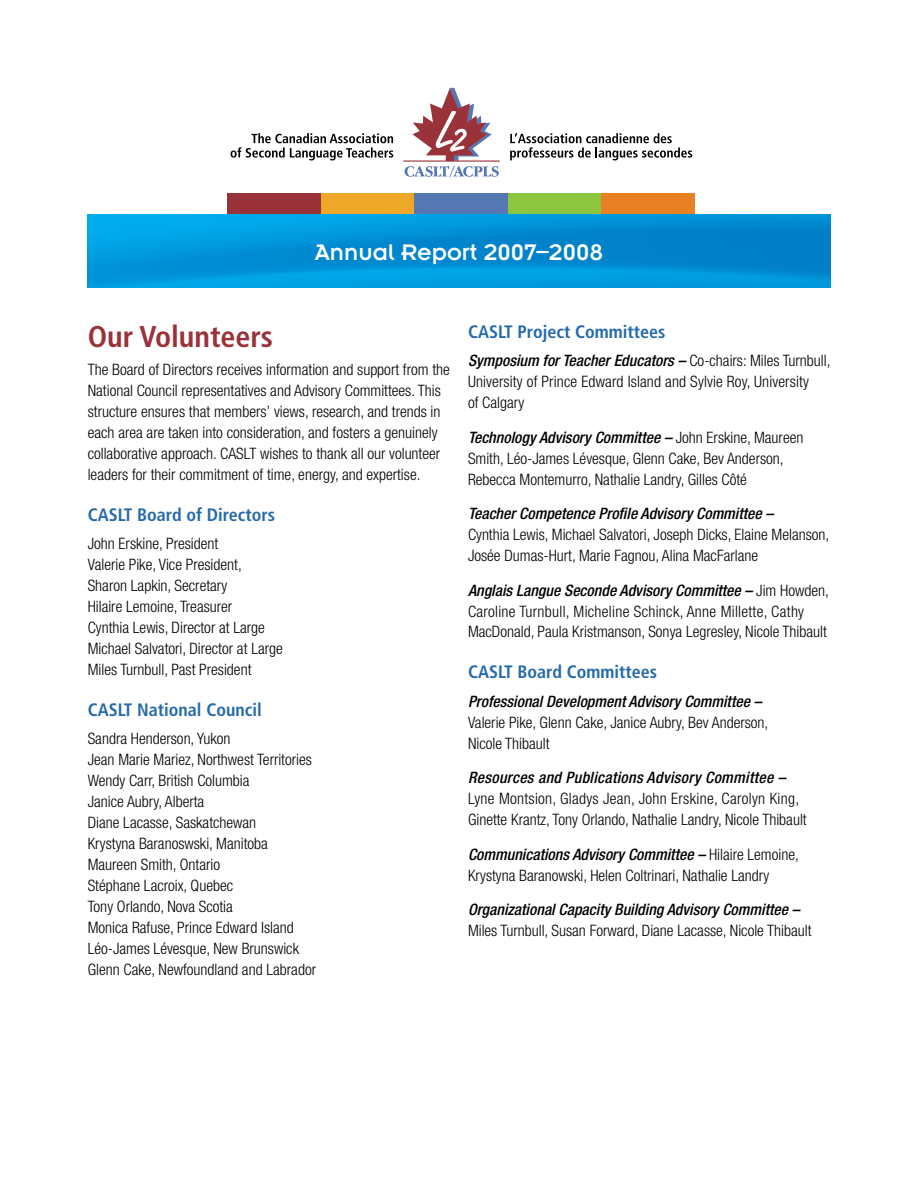
<style>
.page{position:relative;width:918px;height:1188px;background:#fff}
.page>*{position:absolute;margin:0;border:0;box-sizing:border-box;transform-origin:0 0}
.t1{font:700 condensed 30px "Frutiger";color:#9a3239}
.t2{font:24.9px "Insignia";color:#fff}
.t3{font:700 condensed 18px "Frutiger";color:#256aaa}
.t4{font:300 condensed 15.75px/21px "Helvetica Neue";color:#000}
.t5{font:italic 500 condensed 15.75px "Helvetica Neue";color:#000}
.t6{font:italic 500 condensed 15.75px "Helvetica Neue";letter-spacing:.02em;color:#000}
.s1{font-weight:500;font-style:italic}
</style>
<div class="page">
<div style="left:228px;top:194px;width:93px;height:25px;background:#9a3239"></div>
<div style="left:321px;top:194px;width:93px;height:25px;background:#eea829"></div>
<div style="left:414px;top:194px;width:94px;height:25px;background:#5578b3"></div>
<div style="left:508px;top:194px;width:93px;height:25px;background:#8cc63f"></div>
<div style="left:601px;top:194px;width:94px;height:25px;background:#e98024"></div>
<img style="left:88px;top:214px;width:742px;height:74px">
<svg style="left:403px;top:88px;width:97px;height:89px"></svg>
<svg style="left:231px;top:133px;width:162px;height:27px"></svg>
<svg style="left:510px;top:133px;width:182px;height:27px"></svg>
<h2 class="t2" style="left:315px;top:239px;width:290px">Annual Report 2007–2008</h2>
<h1 class="t1" style="left:88px;top:318px;width:187px">Our Volunteers</h1>
<p class="t4" style="left:88px;top:359px;width:364px">The Board of Directors receives information and support from the National Council representatives and Advisory Committees. This structure ensures that members’ views, research, and trends in each area are taken into consideration, and fosters a genuinely collaborative approach. CASLT wishes to thank all our volunteer leaders for their commitment of time, energy, and expertise.</p>
<p class="t3" style="left:88px;top:504px;width:189px">CASLT Board of Directors</p>
<p class="t4" style="left:88px;top:533px;width:197px">John Erskine, President<br>Valerie Pike, Vice President,<br>Sharon Lapkin, Secretary<br>Hilaire Lemoine, Treasurer<br>Cynthia Lewis, Director at Large<br>Michael Salvatori, Director at Large<br>Miles Turnbull, Past President</p>
<p class="t3" style="left:88px;top:699px;width:175px">CASLT National Council</p>
<p class="t4" style="left:88px;top:728px;width:230px">Sandra Henderson, Yukon<br>Jean Marie Mariez, Northwest Territories<br>Wendy Carr, British Columbia<br>Janice Aubry, Alberta<br>Diane Lacasse, Saskatchewan<br>Krystyna Baranoswski, Manitoba<br>Maureen Smith, Ontario<br>Stéphane Lacroix, Quebec<br>Tony Orlando, Nova Scotia<br>Monica Rafuse, Prince Edward Island<br>Léo-James Lévesque, New Brunswick<br>Glenn Cake, Newfoundland and Labrador</p>
<p class="t3" style="left:468px;top:321px;width:199px">CASLT Project Committees</p>
<p class="t4" style="left:468px;top:350px;width:364px"><span class="s1">Symposium for Teacher Educators –</span> Co-chairs: Miles Turnbull,<br>University of Prince Edward Island and Sylvie Roy, University<br>of Calgary</p>
<p class="t4" style="left:468px;top:426px;width:337px"><span class="s1">Technology Advisory Committee –</span> John Erskine, Maureen<br>Smith, Léo-James Lévesque, Glenn Cake, Bev Anderson,<br>Rebecca Montemurro, Nathalie Landry, Gilles Côté</p>
<p class="t5" style="left:468px;top:504px;width:307px">Teacher Competence Profile Advisory Committee –</p>
<p class="t4" style="left:468px;top:524px;width:363px">Cynthia Lewis, Michael Salvatori, Joseph Dicks, Elaine Melanson,<br>Josée Dumas-Hurt, Marie Fagnou, Alina MacFarlane</p>
<p class="t4" style="left:468px;top:579px;width:362px"><span class="s1">Anglais Langue Seconde Advisory Committee –</span> Jim Howden,<br>Caroline Turnbull, Micheline Schinck, Anne Millette, Cathy<br>MacDonald, Paula Kristmanson, Sonya Legresley, Nicole Thibault</p>
<p class="t3" style="left:468px;top:661px;width:191px">CASLT Board Committees</p>
<p class="t5" style="left:468px;top:692px;width:295px">Professional Development Advisory Committee –</p>
<p class="t4" style="left:468px;top:711px;width:302px">Valerie Pike, Glenn Cake, Janice Aubry, Bev Anderson,<br>Nicole Thibault</p>
<p class="t6" style="left:468px;top:768px;width:319px">Resources and Publications Advisory Committee –</p>
<p class="t4" style="left:468px;top:788px;width:340px">Lyne Montsion, Gladys Jean, John Erskine, Carolyn King,<br>Ginette Krantz, Tony Orlando, Nathalie Landry, Nicole Thibault</p>
<p class="t4" style="left:468px;top:843px;width:332px"><span class="s1">Communications Advisory Committee –</span> Hilaire Lemoine,<br>Krystyna Baranowski, Helen Coltrinari, Nathalie Landry</p>
<p class="t5" style="left:468px;top:900px;width:333px">Organizational Capacity Building Advisory Committee –</p>
<p class="t4" style="left:468px;top:920px;width:345px">Miles Turnbull, Susan Forward, Diane Lacasse, Nicole Thibault</p>
</div>
